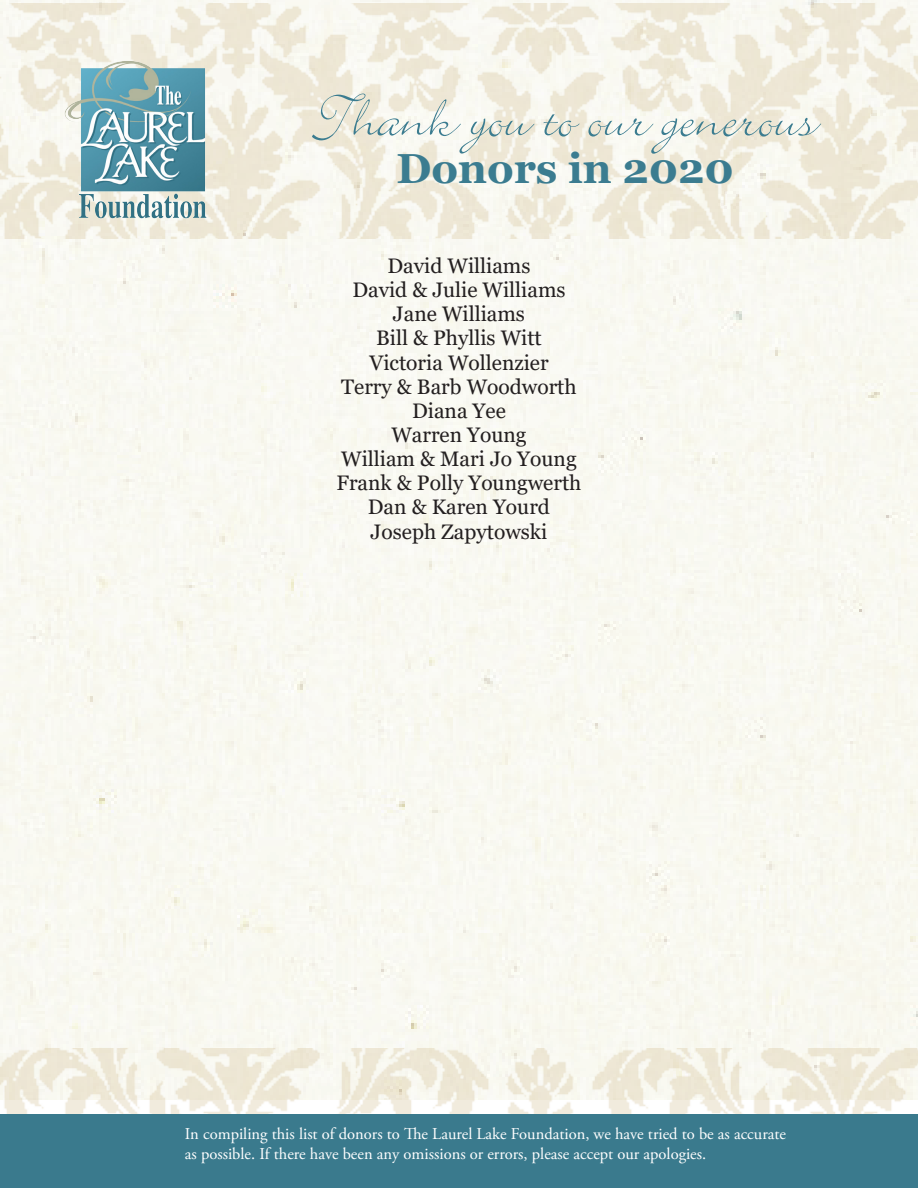
<style>
.page{position:relative;width:918px;height:1188px;background:#fff}
.page>*{position:absolute;margin:0;border:0;box-sizing:border-box;transform-origin:0 0}
.t1{font:67.5px "Bickley Script Std";color:#3b7c90}
.t2{font:700 42px "Georgia";color:#3b7c90}
.t3{font:21px "Georgia";color:#231f20}
.t4{font:16.5px/19.8px "Adobe Garamond Pro";color:#fff}
</style>
<div class="page">
<img style="left:0;top:1049px;width:918px;height:66px">
<img style="left:0;top:4px;width:918px;height:235px">
<img style="left:64px;top:59px;width:148px;height:165px">
<div style="left:0;top:1115px;width:918px;height:73px;background:#3a7a8d"></div>
<p class="t1" style="left:314px;top:85px;width:504px">Thank you to our generous</p>
<p class="t2" style="left:397px;top:142px;width:339px">Donors in 2020</p>
<p class="t3" style="left:388px;top:253px;width:144px">David Williams</p>
<p class="t3" style="left:352px;top:277px;width:215px">David &amp; Julie Williams</p>
<p class="t3" style="left:393px;top:301px;width:134px">Jane Williams</p>
<p class="t3" style="left:376px;top:325px;width:167px">Bill &amp; Phyllis Witt</p>
<p class="t3" style="left:369px;top:350px;width:181px">Victoria Wollenzier</p>
<p class="t3" style="left:341px;top:374px;width:237px">Terry &amp; Barb Woodworth</p>
<p class="t3" style="left:412px;top:398px;width:95px">Diana Yee</p>
<p class="t3" style="left:391px;top:422px;width:137px">Warren Young</p>
<p class="t3" style="left:341px;top:446px;width:237px">William &amp; Mari Jo Young</p>
<p class="t3" style="left:336px;top:470px;width:247px">Frank &amp; Polly Youngwerth</p>
<p class="t3" style="left:368px;top:494px;width:184px">Dan &amp; Karen Yourd</p>
<p class="t3" style="left:371px;top:519px;width:178px">Joseph Zapytowski</p>
<p class="t4" style="left:185px;top:1125px;width:603px">In compiling this list of donors to The Laurel Lake Foundation, we have tried to be as accurate as possible. If there have been any omissions or errors, please accept our apologies.</p>
</div>
